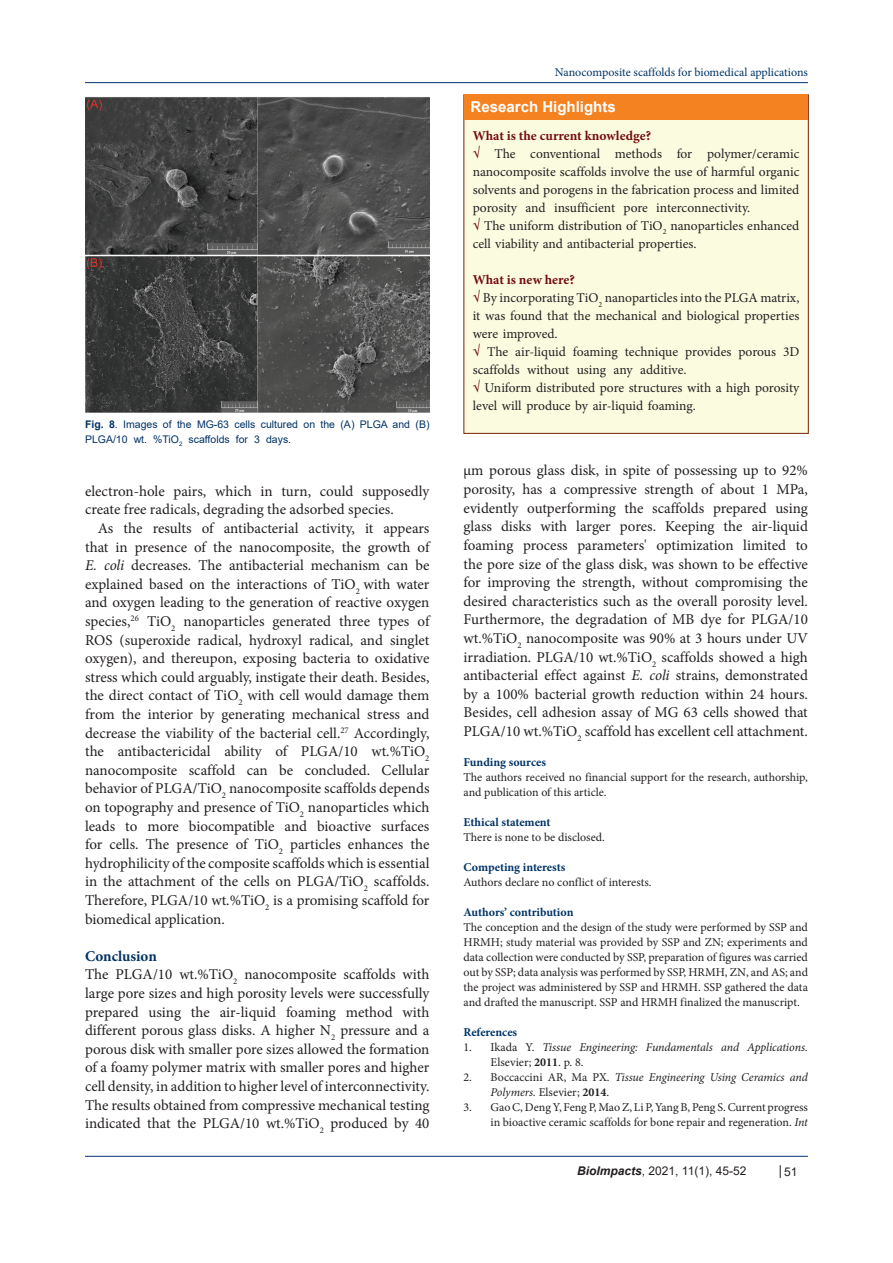
<style>
.page{position:relative;width:893px;height:1263px;background:#fff}
.page>*{position:absolute;margin:0;border:0;box-sizing:border-box;transform-origin:0 0}
.t1{font:15px/18.6px "Minion Pro";color:#231f20;text-align:justify}
.t2{font:700 15px "Arial";color:#fff}
.heading_1{font:700 15px "Minion Pro";color:#003264}
.BT{font:13.5px/18px "Minion Pro";color:#231f20}
.BT-2{font:700 13.5px "Minion Pro";color:#730e10}
.t3{font:12px/15px "Minion Pro";letter-spacing:-.005em;color:#231f20}
.t4{font:italic 12px/15px "Minion Pro";letter-spacing:-.01em;color:#231f20}
.t5{font:700 12px "Minion Pro";letter-spacing:-.005em;color:#003466}
.t6{font:12px "Minion Pro";letter-spacing:-.005em;color:#003466}
.t7{font:12px "Arial";color:#231f20}
.t8{font:10.5px/15px "Arial";color:#003264}
.s1{font-weight:700}
.s2{font-style:italic}
.s3{font-weight:700;color:#730e10}
.s4{font-style:normal}
.s5{font-weight:700;font-style:normal}
.s6{font-weight:700;font-style:italic}
</style>
<div class="page">
<hr style="left:85px;top:82px;width:723px;height:1px;background:#053278">
<hr style="left:85px;top:1156px;width:723px;height:1px;background:#053278">
<svg style="left:780px;top:1165px;width:1px;height:13px"></svg>
<div style="left:464px;top:95px;width:344px;height:338px;background:#fbfbe0"></div>
<div style="left:464px;top:94px;width:344px;height:26px;background:#f58220"></div>
<img style="left:85px;top:97px;width:344px;height:316px">
<p class="t8" style="left:85px;top:416px;width:346px"><span class="s1">Fig. 8</span>. Images of the MG-63 cells cultured on the (A) PLGA and (B)<br>PLGA/10 wt. %TiO<sub>2</sub> scaffolds for 3 days.</p>
<p class="t1" style="left:85px;top:482px;width:346px">electron-hole pairs, which in turn, could supposedly create free radicals, degrading the adsorbed species.</p>
<p class="t1" style="left:85px;top:519px;width:346px;text-indent:13px">As the results of antibacterial activity, it appears that in presence of the nanocomposite, the growth of <span class="s2">E. coli</span> decreases. The antibacterial mechanism can be explained based on the interactions of TiO<sub>2</sub> with water and oxygen leading to the generation of reactive oxygen species,<sup>26</sup> TiO<sub>2</sub> nanoparticles generated three types of ROS (superoxide radical, hydroxyl radical, and singlet oxygen), and thereupon, exposing bacteria to oxidative stress which could arguably, instigate their death. Besides, the direct contact of TiO<sub>2</sub> with cell would damage them from the interior by generating mechanical stress and decrease the viability of the bacterial cell.<sup>27</sup> Accordingly, the antibactericidal ability of PLGA/10 wt.%TiO<sub>2 </sub>nanocomposite scaffold can be concluded. Cellular behavior of PLGA/TiO<sub>2</sub> nanocomposite scaffolds depends on topography and presence of TiO<sub>2</sub> nanoparticles which leads to more biocompatible and bioactive surfaces for cells. The presence of TiO<sub>2</sub> particles enhances the hydrophilicity of the composite scaffolds which is essential in the attachment of the cells on PLGA/TiO<sub>2</sub> scaffolds.<br>Therefore, PLGA/10 wt.%TiO<sub>2</sub> is a promising scaffold for biomedical application.</p>
<p class="heading_1" style="left:85px;top:945px;width:73px">Conclusion</p>
<p class="t1" style="left:85px;top:965px;width:346px">The PLGA/10 wt.%TiO<sub>2</sub> nanocomposite scaffolds with large pore sizes and high porosity levels were successfully prepared using the air-liquid foaming method with different porous glass disks. A higher N<sub>2</sub> pressure and a porous disk with smaller pore sizes allowed the formation of a foamy polymer matrix with smaller pores and higher cell density, in addition to higher level of interconnectivity.<br>The results obtained from compressive mechanical testing indicated that the PLGA/10 wt.%TiO<sub>2</sub> produced by 40</p>
<p class="t6" style="left:555px;top:64px;width:254px">Nanocomposite scaffolds for biomedical applications</p>
<p class="t2" style="left:471px;top:96px;width:147px">Research Highlights</p>
<p class="BT-2" style="left:473px;top:126px;width:180px">What is the current knowledge?</p>
<p class="BT" style="left:473px;top:145px;width:328px;text-align:justify"><span class="s3">√</span> The conventional methods for polymer/ceramic nanocomposite scaffolds involve the use of harmful organic solvents and porogens in the fabrication process and limited porosity and insufficient pore interconnectivity.</p>
<p class="BT" style="left:473px;top:217px;width:328px"><span class="s3">√</span> The uniform distribution of TiO<sub>2</sub> nanoparticles enhanced cell viability and antibacterial properties.</p>
<p class="BT-2" style="left:473px;top:270px;width:104px">What is new here?</p>
<p class="BT" style="left:473px;top:289px;width:328px;text-align:justify"><span class="s3">√</span> By incorporating TiO<sub>2</sub> nanoparticles into the PLGA matrix, it was found that the mechanical and biological properties were improved.</p>
<p class="BT" style="left:473px;top:343px;width:328px"><span class="s3">√</span> The air-liquid foaming technique provides porous 3D scaffolds without using any additive.</p>
<p class="BT" style="left:473px;top:379px;width:328px"><span class="s3">√</span> Uniform distributed pore structures with a high porosity level will produce by air-liquid foaming.</p>
<p class="t1" style="left:463px;top:461px;width:346px">μm porous glass disk, in spite of possessing up to 92% porosity, has a compressive strength of about 1 MPa, evidently outperforming the scaffolds prepared using glass disks with larger pores. Keeping the air-liquid foaming process parameters' optimization limited to the pore size of the glass disk, was shown to be effective for improving the strength, without compromising the desired characteristics such as the overall porosity level.<br>Furthermore, the degradation of MB dye for PLGA/10 wt.%TiO<sub>2</sub> nanocomposite was 90% at 3 hours under UV irradiation. PLGA/10 wt.%TiO<sub>2</sub> scaffolds showed a high antibacterial effect against <span class="s2">E. coli</span> strains, demonstrated by a 100% bacterial growth reduction within 24 hours.<br>Besides, cell adhesion assay of MG 63 cells showed that PLGA/10 wt.%TiO<sub>2</sub> scaffold has excellent cell attachment.</p>
<p class="t5" style="left:463px;top:754px;width:84px">Funding sources</p>
<p class="t3" style="left:463px;top:770px;width:346px">The authors received no financial support for the research, authorship, and publication of this article.</p>
<p class="t5" style="left:463px;top:814px;width:89px">Ethical statement</p>
<p class="t3" style="left:463px;top:830px;width:143px">There is none to be disclosed.</p>
<p class="t5" style="left:463px;top:859px;width:103px">Competing interests</p>
<p class="t3" style="left:463px;top:875px;width:190px">Authors declare no conflict of interests.</p>
<p class="t5" style="left:463px;top:904px;width:112px">Authors’ contribution</p>
<p class="t3" style="left:463px;top:920px;width:346px;text-align:justify">The conception and the design of the study were performed by SSP and HRMH; study material was provided by SSP and ZN; experiments and data collection were conducted by SSP, preparation of figures was carried out by SSP; data analysis was performed by SSP, HRMH, ZN, and AS; and the project was administered by SSP and HRMH. SSP gathered the data and drafted the manuscript. SSP and HRMH finalized the manuscript.</p>
<p class="t5" style="left:463px;top:1024px;width:55px">References</p>
<p class="t4" style="left:490px;top:1039px;width:319px;text-indent:-27px"><span class="s4">1. Ikada Y.</span> Tissue Engineering: Fundamentals and Applications.<br><span class="s4">Elsevier;</span> <span class="s5">2011</span><span class="s4">. p. 8.</span></p>
<p class="t4" style="left:490px;top:1069px;width:319px;text-indent:-27px"><span class="s4">2. Boccaccini AR, Ma PX.</span> Tissue Engineering Using Ceramics and<br>Polymers. <span class="s4">Elsevier;</span> <span class="s5">2014</span><span class="s4">.</span></p>
<p class="t3" style="left:463px;top:1100px;width:346px;text-align:right">3. Gao C, Deng Y, Feng P, Mao Z, Li P, Yang B, Peng S. Current progress in bioactive ceramic scaffolds for bone repair and regeneration. <span class="s2">Int</span></p>
<p class="t7" style="left:577px;top:1163px;width:171px"><span class="s6">BioImpacts</span>, 2021, 11(1), 45-52</p>
<p class="t7" style="left:784px;top:1164px;width:15px">51</p>
</div>
